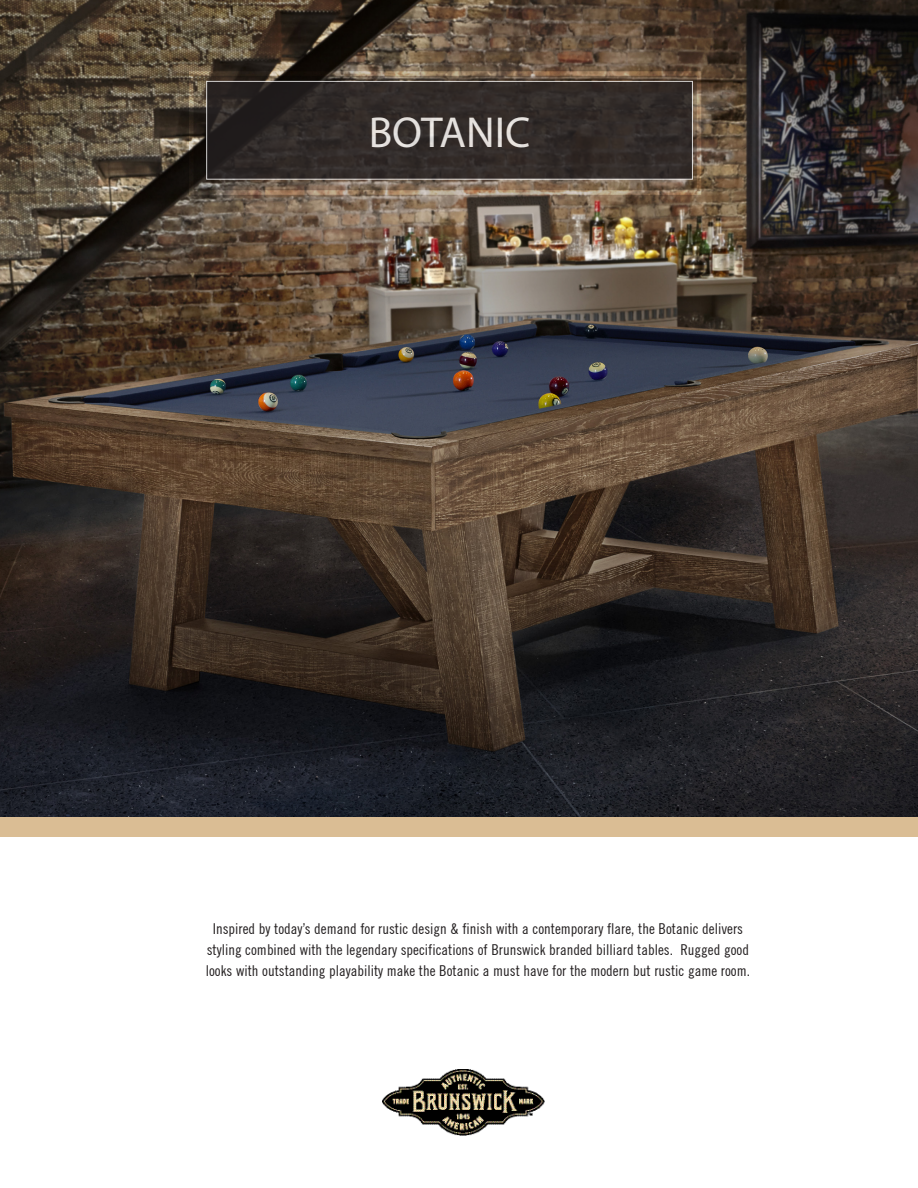
<style>
.page{position:relative;width:918px;height:1188px;background:#fff}
.page>*{position:absolute;margin:0;border:0;box-sizing:border-box;transform-origin:0 0}
.t1{font:43.5px "Myriad Pro";letter-spacing:.04em;color:#fff}
.t2{font:43.5px "Myriad Pro";color:#fff}
.Body_Copy{font:condensed 15px/21px "Trade Gothic No.18";color:#231f20;text-align:center}
</style>
<div class="page">
<div style="left:0;top:817px;width:918px;height:20px;background:#dabd94"></div>
<img style="left:382px;top:1070px;width:163px;height:66px">
<img style="left:0;top:0;width:918px;height:816px">
<svg style="left:188px;top:70px;width:515px;height:126px;background:#765"></svg>
<svg style="left:208px;top:83px;width:483px;height:95px;background:#2f2927"></svg>
<h1 class="t2" style="left:369px;top:106px;width:163px">BOTANIC</h1>
<p class="t1" style="left:369px;top:117px;width:174px">BOTANIC</p>
<p class="Body_Copy" style="left:206px;top:918px;width:546px">Inspired by today’s demand for rustic design &amp; finish with a contemporary flare, the Botanic delivers styling combined with the legendary specifications of Brunswick branded billiard tables. Rugged good looks with outstanding playability make the Botanic a must have for the modern but rustic game room.</p>
</div>
